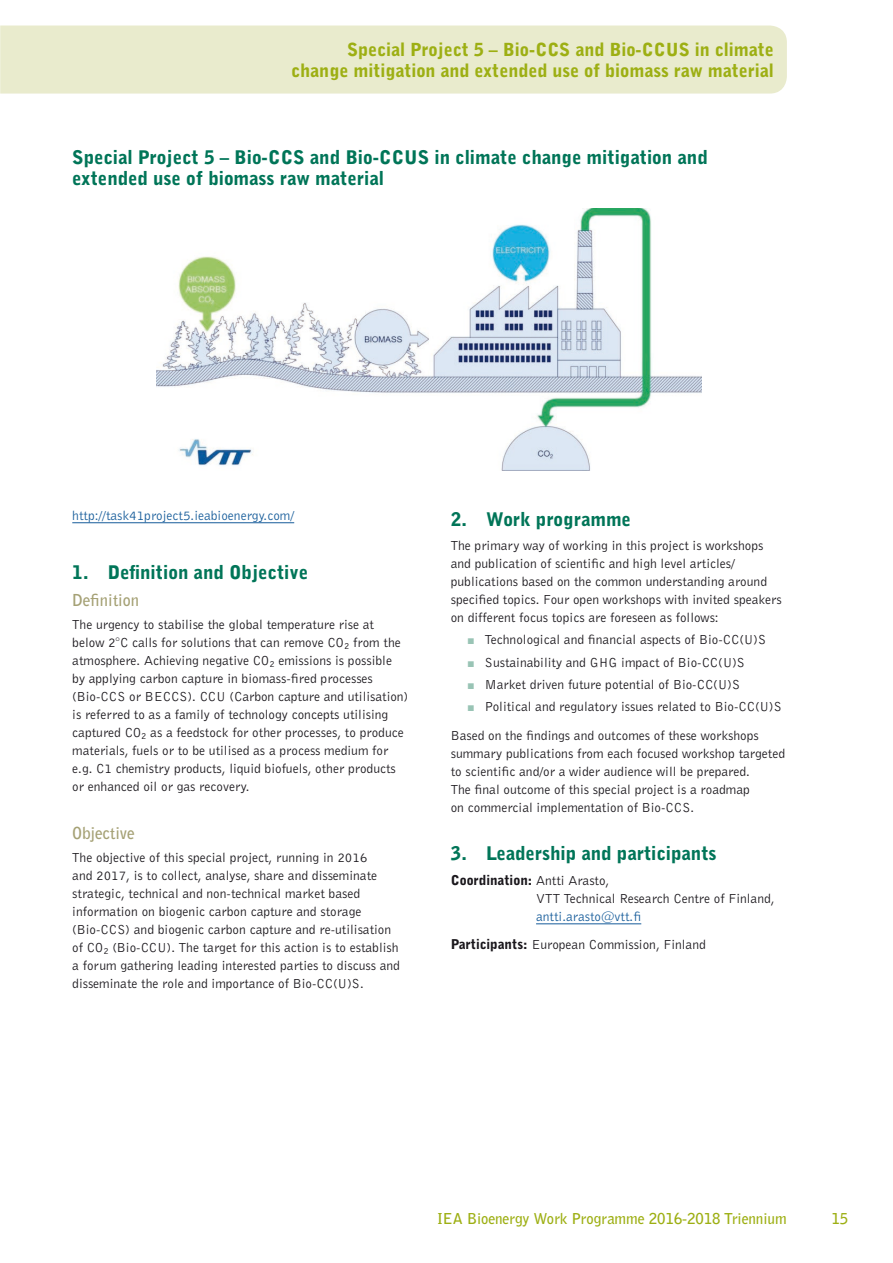
<style>
.page{position:relative;width:893px;height:1263px;background:#fff}
.page>*{position:absolute;margin:0;border:0;box-sizing:border-box;transform-origin:0 0}
.Head_I___11{font:900 18.75px/21px "Bell Gothic BT";color:#007558}
.Head_II{font:900 18.75px "Bell Gothic BT";color:#007558}
.t1{font:900 18px/21px "Bell Gothic BT";color:#9daf13;text-align:right}
.Head_III_0B4{font:700 16.5px "Bell Gothic BT";color:#a5a175}
.Head_III{font:700 16.5px "Bell Gothic BT";color:#a5a175}
.t2{font:700 15px "Bell Gothic BT";color:#9daf13}
.Body_Text__3{font:13.5px/18px "Bell Gothic BT";color:#1a171c}
.Body_Text__1{font:13.5px/18px "Bell Gothic BT";color:#1a171c}
.Body_8-4__1{font:13.5px "Bell Gothic BT";color:#1a171c}
.Body_8-4__3{font:13.5px "Bell Gothic BT";color:#1a171c}
.Body_Text__5{font:13.5px "Bell Gothic BT";color:#165c9a}
.s1{color:#99c4b5}
.s2{font-weight:900}
.s3{color:#165c9a}
</style>
<div class="page">
<div style="left:0;top:26px;width:787px;height:68px;background:#e9ebcd"></div>
<hr style="left:72px;top:522px;width:222px;height:1px;background:#165c9a">
<hr style="left:536px;top:923px;width:105px;height:1px;background:#165c9a">
<img style="left:156px;top:208px;width:546px;height:263px">
<h2 class="t1" style="left:291px;top:39px;width:484px">Special Project 5 – Bio-CCS and Bio-CCUS in climate change mitigation and extended use of biomass raw material</h2>
<p class="Head_I___11" style="left:72px;top:146px;width:637px">Special Project 5 – Bio-CCS and Bio-CCUS in climate change mitigation and extended use of biomass raw material</p>
<p class="Body_Text__5" style="left:72px;top:507px;width:223px">http://task41project5.ieabioenergy.com/</p>
<p class="Head_II" style="left:72px;top:560px;width:237px">1. Definition and Objective</p>
<p class="Head_III_0B4" style="left:72px;top:589px;width:68px">Definition</p>
<p class="Body_Text__3" style="left:72px;top:615px;width:337px">The urgency to stabilise the global temperature rise at below 2°C calls for solutions that can remove CO<sub>2</sub> from the atmosphere. Achieving negative CO<sub>2</sub> emissions is possible<br>by applying carbon capture in biomass-fired processes (Bio-CCS or BECCS). CCU (Carbon capture and utilisation) is referred to as a family of technology concepts utilising captured CO<sub>2</sub> as a feedstock for other processes, to produce materials, fuels or to be utilised as a process medium for e.g. C1 chemistry products, liquid biofuels, other products or enhanced oil or gas recovery.</p>
<p class="Head_III" style="left:72px;top:822px;width:64px">Objective</p>
<p class="Body_Text__3" style="left:72px;top:848px;width:329px">The objective of this special project, running in 2016<br>and 2017, is to collect, analyse, share and disseminate strategic, technical and non-technical market based information on biogenic carbon capture and storage (Bio-CCS) and biogenic carbon capture and re-utilisation of CO<sub>2</sub> (Bio-CCU). The target for this action is to establish a forum gathering leading interested parties to discuss and disseminate the role and importance of Bio-CC(U)S.</p>
<p class="Head_II" style="left:451px;top:507px;width:182px">2. Work programme</p>
<p class="Body_Text__1" style="left:451px;top:536px;width:332px">The primary way of working in this project is workshops and publication of scientific and high level articles/ publications based on the common understanding around specified topics. Four open workshops with invited speakers on different focus topics are foreseen as follows:</p>
<p class="Body_8-4__1" style="left:468px;top:631px;width:300px"><span class="s1">■</span> Technological and financial aspects of Bio-CC(U)S</p>
<p class="Body_8-4__1" style="left:468px;top:654px;width:279px"><span class="s1">■</span> Sustainability and GHG impact of Bio-CC(U)S</p>
<p class="Body_8-4__1" style="left:468px;top:676px;width:274px"><span class="s1">■</span> Market driven future potential of Bio-CC(U)S</p>
<p class="Body_8-4__3" style="left:468px;top:698px;width:316px"><span class="s1">■</span> Political and regulatory issues related to Bio-CC(U)S</p>
<p class="Body_Text__3" style="left:451px;top:726px;width:336px">Based on the findings and outcomes of these workshops summary publications from each focused workshop targeted to scientific and/or a wider audience will be prepared.<br>The final outcome of this special project is a roadmap<br>on commercial implementation of Bio-CCS.</p>
<p class="Head_II" style="left:451px;top:842px;width:267px">3. Leadership and participants</p>
<p class="Body_Text__3" style="left:536px;top:871px;width:240px;text-indent:-85px"><span class="s2">Coordination:</span> Antti Arasto,<br>VTT Technical Research Centre of Finland, <span class="s3">antti.arasto@vtt.fi</span></p>
<p class="Body_Text__3" style="left:451px;top:936px;width:257px"><span class="s2">Participants:</span> European Commission, Finland</p>
<p class="t2" style="left:437px;top:1209px;width:351px">IEA Bioenergy Work Programme 2016-2018 Triennium</p>
<p class="t2" style="left:831px;top:1209px;width:18px">15</p>
</div>
